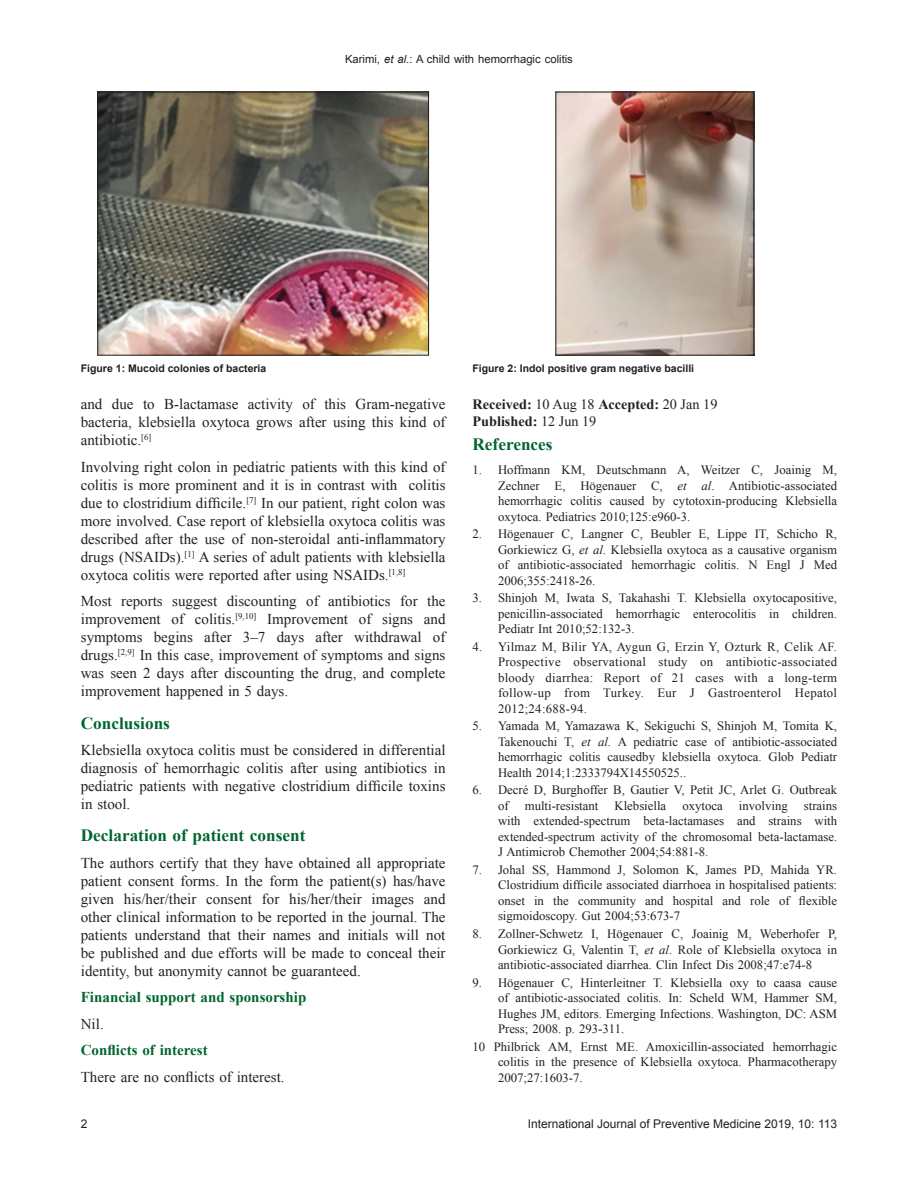
<style>
.page{position:relative;width:918px;height:1188px;background:#fff}
.page>*{position:absolute;margin:0;border:0;box-sizing:border-box;transform-origin:0 0}
.t1{font:700 17.25px "Times New Roman";color:#00652e}
.TX{font:15px/18px "Times New Roman";color:#231f20;text-align:justify}
.t2{font:700 15px "Times New Roman";color:#00652e}
.HIS{font:700 14.25px "Times New Roman";color:#231f20}
.REF{font:12.75px/15.5px "Times New Roman";color:#231f20;text-align:justify}
.t3{font:12px "Arial";color:#231f20}
.t4{font:11.25px "Arial";color:#231f20}
.FGC{font:700 10.5px "Arial";color:#231f20}
.s1{font-style:italic}
.s2{font-weight:400}
</style>
<div class="page">
<img style="left:558px;top:94px;width:194px;height:259px">
<div style="left:556px;top:92px;width:198px;height:263px;border:1px solid #231f20"></div>
<img style="left:100px;top:94px;width:327px;height:259px">
<div style="left:98px;top:92px;width:331px;height:263px;border:1px solid #231f20"></div>
<p class="t4" style="left:345px;top:51px;width:229px">Karimi, <span class="s1">et al</span>.: A child with hemorrhagic colitis</p>
<p class="FGC" style="left:81px;top:361px;width:187px">Figure 1: Mucoid colonies of bacteria</p>
<p class="FGC" style="left:472px;top:361px;width:223px">Figure 2: Indol positive gram negative bacilli</p>
<p class="TX" style="left:81px;top:395px;width:366px">and due to B‑lactamase activity of this Gram‑negative bacteria, klebsiella oxytoca grows after using this kind of antibiotic.<sup>[6]</sup></p>
<p class="TX" style="left:81px;top:457px;width:366px">Involving right colon in pediatric patients with this kind of colitis is more prominent and it is in contrast with colitis due to clostridium difficile.<sup>[7]</sup> In our patient, right colon was more involved. Case report of klebsiella oxytoca colitis was described after the use of non‑steroidal anti‑inflammatory drugs (NSAIDs).<sup>[1]</sup> A series of adult patients with klebsiella oxytoca colitis were reported after using NSAIDs.<sup>[1,8]</sup></p>
<p class="TX" style="left:81px;top:592px;width:366px">Most reports suggest discounting of antibiotics for the improvement of colitis.<sup>[9,10]</sup> Improvement of signs and symptoms begins after 3–7 days after withdrawal of drugs.<sup>[2,9]</sup> In this case, improvement of symptoms and signs was seen 2 days after discounting the drug, and complete improvement happened in 5 days.</p>
<h1 class="t1" style="left:81px;top:710px;width:91px">Conclusions</h1>
<p class="TX" style="left:81px;top:741px;width:366px">Klebsiella oxytoca colitis must be considered in differential diagnosis of hemorrhagic colitis after using antibiotics in pediatric patients with negative clostridium difficile toxins in stool.</p>
<h1 class="t1" style="left:81px;top:823px;width:226px">Declaration of patient consent</h1>
<p class="TX" style="left:81px;top:853px;width:366px">The authors certify that they have obtained all appropriate patient consent forms. In the form the patient(s) has/have given his/her/their consent for his/her/their images and other clinical information to be reported in the journal. The patients understand that their names and initials will not be published and due efforts will be made to conceal their identity, but anonymity cannot be guaranteed.</p>
<h2 class="t2" style="left:81px;top:986px;width:227px">Financial support and sponsorship</h2>
<p class="TX" style="left:81px;top:1014px;width:24px">Nil.</p>
<h2 class="t2" style="left:81px;top:1039px;width:128px">Conflicts of interest</h2>
<p class="TX" style="left:81px;top:1067px;width:205px">There are no conflicts of interest.</p>
<p class="HIS" style="left:472px;top:394px;width:246px">Received: <span class="s2">10 Aug 18</span> Accepted: <span class="s2">20 Jan 19</span></p>
<p class="HIS" style="left:472px;top:411px;width:125px">Published: <span class="s2">12 Jun 19</span></p>
<h1 class="t1" style="left:472px;top:432px;width:82px">References</h1>
<p class="REF" style="left:498px;top:462px;width:341px;text-indent:-26px">1. Hoffmann KM, Deutschmann A, Weitzer C, Joainig M, Zechner E, Högenauer C, <span class="s1">et al</span>. Antibiotic‑associated hemorrhagic colitis caused by cytotoxin‑producing Klebsiella oxytoca. Pediatrics 2010;125:e960‑3.</p>
<p class="REF" style="left:498px;top:526px;width:341px;text-indent:-26px">2. Högenauer C, Langner C, Beubler E, Lippe IT, Schicho R, Gorkiewicz G, <span class="s1">et al</span>. Klebsiella oxytoca as a causative organism of antibiotic‑associated hemorrhagic colitis. N Engl J Med 2006;355:2418‑26.</p>
<p class="REF" style="left:498px;top:590px;width:341px;text-indent:-26px">3. Shinjoh M, Iwata S, Takahashi T. Klebsiella oxytocapositive, penicillin‑associated hemorrhagic enterocolitis in children.<br>Pediatr Int 2010;52:132‑3.</p>
<p class="REF" style="left:498px;top:638px;width:341px;text-indent:-26px">4. Yilmaz M, Bilir YA, Aygun G, Erzin Y, Ozturk R, Celik AF.<br>Prospective observational study on antibiotic‑associated bloody diarrhea: Report of 21 cases with a long‑term follow‑up from Turkey. Eur J Gastroenterol Hepatol 2012;24:688‑94.</p>
<p class="REF" style="left:498px;top:718px;width:341px;text-indent:-26px">5. Yamada M, Yamazawa K, Sekiguchi S, Shinjoh M, Tomita K, Takenouchi T, <span class="s1">et al</span>. A pediatric case of antibiotic‑associated hemorrhagic colitis causedby klebsiella oxytoca. Glob Pediatr Health 2014;1:2333794X14550525..</p>
<p class="REF" style="left:498px;top:782px;width:341px;text-indent:-26px">6. Decré D, Burghoffer B, Gautier V, Petit JC, Arlet G. Outbreak of</p>
<p class="REF" style="left:498px;top:798px;width:341px;text-indent:306px">strains with extended‑spectrum beta‑lactamases and strains with extended‑spectrum activity of the chromosomal beta‑lactamase.<br>J Antimicrob Chemother 2004;54:881‑8.</p>
<p class="REF" style="left:498px;top:862px;width:341px;text-indent:-26px">7. Johal SS, Hammond J, Solomon K, James PD, Mahida YR.<br>Clostridium difficile associated diarrhoea in hospitalised patients: onset in the community and hospital and role of flexible sigmoidoscopy. Gut 2004;53:673‑7</p>
<p class="REF" style="left:498px;top:926px;width:341px;text-indent:-26px">8. Zollner‑Schwetz I, Högenauer C, Joainig M, Weberhofer P, Gorkiewicz G, Valentin T, <span class="s1">et al</span>. Role of Klebsiella oxytoca in antibiotic‑associated diarrhea. Clin Infect Dis 2008;47:e74‑8</p>
<p class="REF" style="left:498px;top:974px;width:341px;text-indent:-26px">9. Högenauer C, Hinterleitner T. Klebsiella oxy to caasa cause of antibiotic‑associated colitis. In: Scheld WM, Hammer SM, Hughes JM, editors. Emerging Infections. Washington, DC: ASM Press; 2008. p. 293‑311.</p>
<p class="REF" style="left:498px;top:1038px;width:341px;text-indent:-26px">10 Philbrick AM, Ernst ME. Amoxicillin‑associated hemorrhagic colitis in the presence of Klebsiella oxytoca. Pharmacotherapy 2007;27:1603‑7.</p>
<p class="REF" style="left:525px;top:798px;width:75px">multi‑resistant</p>
<p class="REF" style="left:615px;top:798px;width:53px">Klebsiella</p>
<p class="REF" style="left:682px;top:798px;width:42px">oxytoca</p>
<p class="REF" style="left:739px;top:798px;width:50px">involving</p>
<p class="t3" style="left:81px;top:1116px;width:8px">2</p>
<p class="t3" style="left:528px;top:1116px;width:311px">International Journal of Preventive Medicine 2019, 10: 113</p>
</div>
